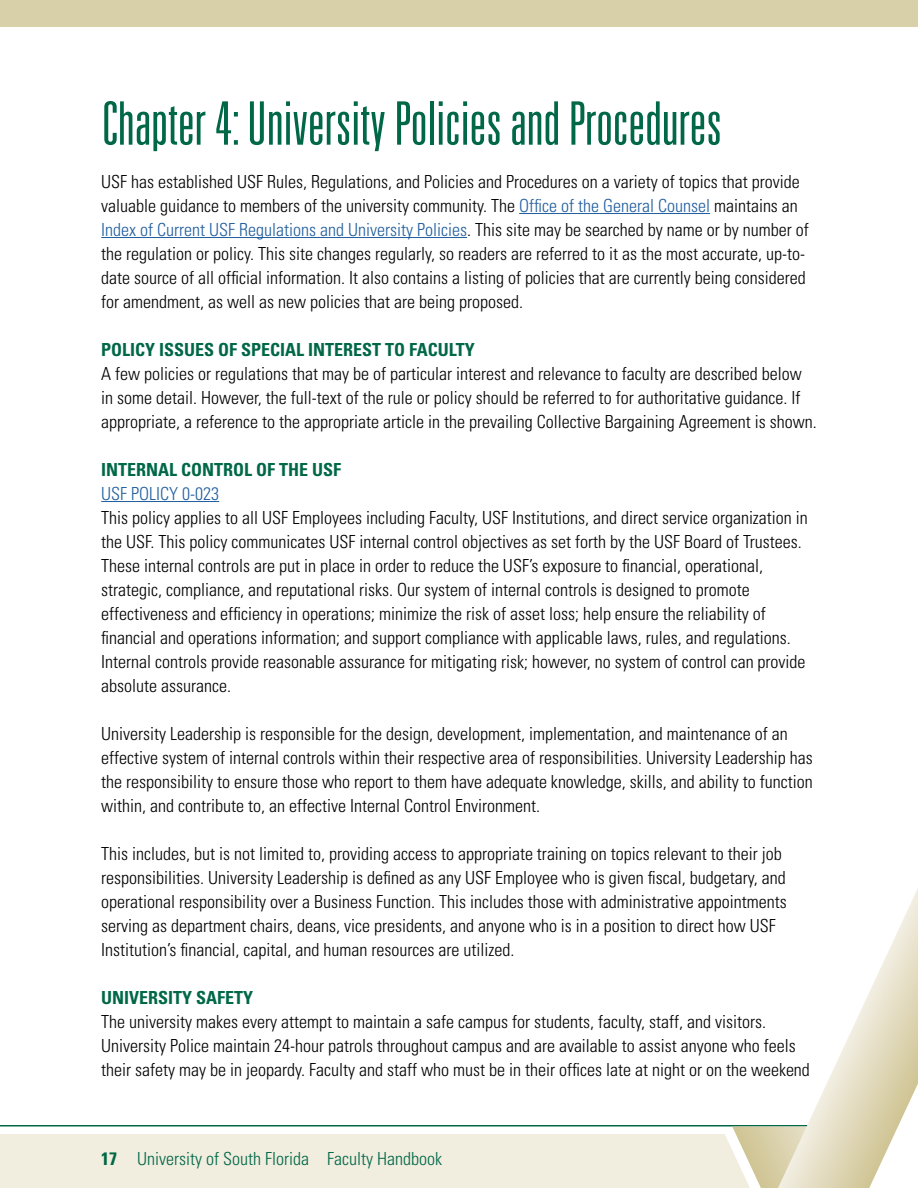
<style>
.page{position:relative;width:918px;height:1188px;background:#fff}
.page>*{position:absolute;margin:0;border:0;box-sizing:border-box;transform-origin:0 0}
.t1{font:300 ultra-condensed 60px "Univers LT Std";color:#006747}
.t2{font:300 condensed 18px/24px "Univers LT Std";color:#000}
.t3{font:700 condensed 18px "Univers LT Std";color:#006747}
.t4{font:300 condensed 18px "Univers LT Std";color:#006747}
.t5{font:300 condensed 18px "Univers LT Std";color:#215e9e}
.s1{color:#215e9e}
.s2{font-weight:700}
</style>
<div class="page">
<div style="left:0;top:0;width:918px;height:27px;background:#d8d0a9"></div>
<svg style="left:0;top:889px;width:918px;height:299px"></svg>
<hr style="left:519px;top:213px;width:191px;height:1px;background:#215e9e">
<hr style="left:101px;top:237px;width:366px;height:1px;background:#215e9e">
<hr style="left:101px;top:501px;width:118px;height:1px;background:#215e9e">
<h1 class="t1" style="left:101px;top:92px;width:622px">Chapter 4: University Policies and Procedures</h1>
<p class="t2" style="left:101px;top:169px;width:709px">USF has established USF Rules, Regulations, and Policies and Procedures on a variety of topics that provide valuable guidance to members of the university community. The <span class="s1">Office of the General Counsel</span> maintains an <span class="s1">Index of Current USF Regulations and University Policies</span>. This site may be searched by name or by number of the regulation or policy. This site changes regularly, so readers are referred to it as the most accurate, up-to&shy;date source of all official information. It also contains a listing of policies that are currently being considered for amendment, as well as new policies that are being proposed.</p>
<p class="t3" style="left:101px;top:338px;width:375px">POLICY ISSUES OF SPECIAL INTEREST TO FACULTY</p>
<p class="t2" style="left:101px;top:361px;width:714px">A few policies or regulations that may be of particular interest and relevance to faculty are described below in some detail. However, the full-text of the rule or policy should be referred to for authoritative guidance. If appropriate, a reference to the appropriate article in the prevailing Collective Bargaining Agreement is shown.</p>
<p class="t3" style="left:101px;top:458px;width:241px">INTERNAL CONTROL OF THE USF</p>
<p class="t5" style="left:101px;top:483px;width:119px">USF POLICY 0-023</p>
<p class="t2" style="left:101px;top:505px;width:708px">This policy applies to all USF Employees including Faculty, USF Institutions, and direct service organization in the USF. This policy communicates USF internal control objectives as set forth by the USF Board of Trustees.<br>These internal controls are put in place in order to reduce the USF’s exposure to financial, operational, strategic, compliance, and reputational risks. Our system of internal controls is designed to promote effectiveness and efficiency in operations; minimize the risk of asset loss; help ensure the reliability of financial and operations information; and support compliance with applicable laws, rules, and regulations.<br>Internal controls provide reasonable assurance for mitigating risk; however, no system of control can provide absolute assurance.</p>
<p class="t2" style="left:101px;top:721px;width:713px">University Leadership is responsible for the design, development, implementation, and maintenance of an effective system of internal controls within their respective area of responsibilities. University Leadership has the responsibility to ensure those who report to them have adequate knowledge, skills, and ability to function within, and contribute to, an effective Internal Control Environment.</p>
<p class="t2" style="left:101px;top:841px;width:687px">This includes, but is not limited to, providing access to appropriate training on topics relevant to their job responsibilities. University Leadership is defined as any USF Employee who is given fiscal, budgetary, and operational responsibility over a Business Function. This includes those with administrative appointments serving as department chairs, deans, vice presidents, and anyone who is in a position to direct how USF Institution’s financial, capital, and human resources are utilized.</p>
<p class="t3" style="left:101px;top:986px;width:154px">UNIVERSITY SAFETY</p>
<p class="t2" style="left:101px;top:1009px;width:710px">The university makes every attempt to maintain a safe campus for students, faculty, staff, and visitors.<br>University Police maintain 24-hour patrols throughout campus and are available to assist anyone who feels their safety may be in jeopardy. Faculty and staff who must be in their offices late at night or on the weekend</p>
<p class="t4" style="left:101px;top:1148px;width:342px"><span class="s2">17</span> University of South Florida Faculty Handbook</p>
</div>
